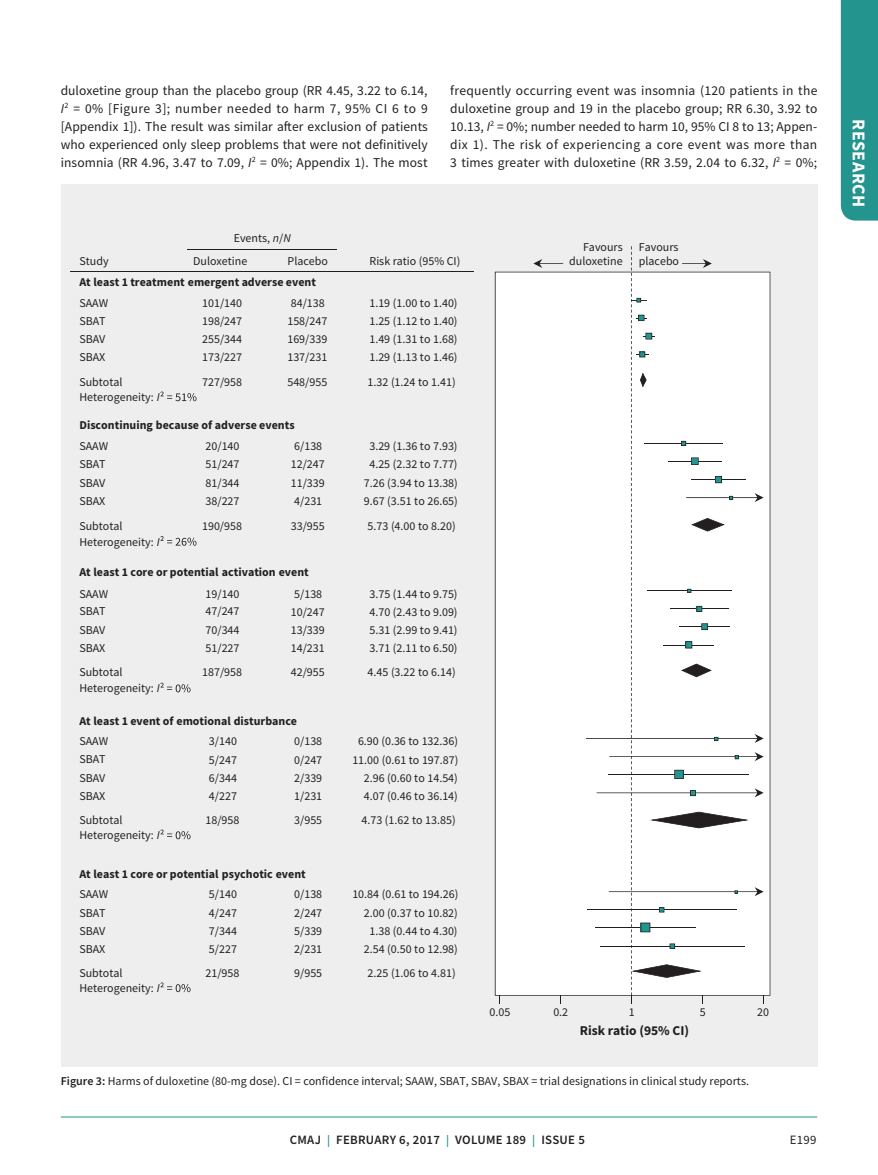
<style>
.page{position:relative;width:878px;height:1175px;background:#fff}
.page>*{position:absolute;margin:0;border:0;box-sizing:border-box;transform-origin:0 0}
.t1{font:700 18px "Source Sans Pro";letter-spacing:.025em;color:#fff}
.t2{font:13.5px/18px "Source Sans Pro";letter-spacing:.01em;color:#231f20;text-align:justify}
.t3{font:700 13.5px "Source Sans Pro";color:#231f20}
.t4{font:600 12.75px "Source Sans Pro";letter-spacing:.025em;color:#231f20}
.t5{font:12.75px "Source Sans Pro";color:#231f20}
.t6{font:12px/18.1px "Source Sans Pro";color:#231f20}
.t7{font:700 12px "Source Sans Pro";color:#231f20}
.s1{font-style:italic}
.s2{font-weight:600}
.s3{font-size:12px;color:#24948e}
</style>
<div class="page">
<div style="left:840px;top:0;width:38px;height:220px;background:#24948e"></div>
<hr style="left:61px;top:1116px;width:756px;height:1px;background:#24948e">
<div style="left:61px;top:184px;width:756px;height:882px;background:#eeeeef"></div>
<div style="left:495px;top:272px;width:275px;height:723px;background:#fff"></div>
<hr style="left:71px;top:272px;width:403px;height:1px;background:#231f20">
<svg style="left:160px;top:391px;width:36px;height:10px"></svg>
<svg style="left:160px;top:536px;width:36px;height:10px"></svg>
<svg style="left:160px;top:682px;width:30px;height:10px"></svg>
<svg style="left:160px;top:829px;width:30px;height:10px"></svg>
<svg style="left:160px;top:982px;width:30px;height:10px"></svg>
<svg style="left:533px;top:259px;width:30px;height:9px"></svg>
<svg style="left:586px;top:246px;width:177px;height:757px;background:#f5f5f5"></svg>
<hr style="left:187px;top:249px;width:150px;height:1px;background:#231f20">
<p class="t2" style="left:61px;top:81px;width:368px">duloxetine group than the placebo group (RR 4.45, 3.22 to 6.14, <span class="s1">I</span><sup>2</sup> = 0% [Figure 3]; number needed to harm 7, 95% CI 6 to 9 [Appendix 1]). The result was similar after exclusion of patients who experienced only sleep problems that were not definitively insomnia (RR 4.96, 3.47 to 7.09, <span class="s1">I</span><sup>2</sup> = 0%; Appendix 1). The most</p>
<p class="t2" style="left:450px;top:81px;width:368px">frequently occurring event was insomnia (120 patients in the duloxetine group and 19 in the placebo group; RR 6.30, 3.92 to 10.13, <span class="s1">I</span><sup>2</sup> = 0%; number needed to harm 10, 95% CI 8 to 13; Appen&shy;dix 1). The risk of experiencing a core event was more than 3 times greater with duloxetine (RR 3.59, 2.04 to 6.32, <span class="s1">I</span><sup>2</sup> = 0%;</p>
<p class="t6" style="left:234px;top:229px;width:59px">Events, <span class="s1">n</span>/<span class="s1">N</span></p>
<p class="t6" style="left:193px;top:252px;width:56px">Duloxetine</p>
<p class="t6" style="left:287px;top:252px;width:42px">Placebo</p>
<p class="t6" style="left:369px;top:252px;width:92px">Risk ratio (95% CI)</p>
<p class="t6" style="left:79px;top:252px;width:31px">Study</p>
<p class="t7" style="left:79px;top:277px;width:238px">At least 1 treatment emergent adverse event</p>
<p class="t6" style="left:79px;top:294px;width:30px">SAAW<br>SBAT<br>SBAV<br>SBAX</p>
<p class="t6" style="left:79px;top:374px;width:82px;line-height:15.3px">Subtotal<br>Heterogeneity: <span class="s1">I</span></p>
<p class="t7" style="left:79px;top:420px;width:217px">Discontinuing because of adverse events</p>
<p class="t6" style="left:79px;top:437px;width:30px">SAAW<br>SBAT<br>SBAV<br>SBAX</p>
<p class="t6" style="left:79px;top:519px;width:82px;line-height:15.1px">Subtotal<br>Heterogeneity: <span class="s1">I</span></p>
<p class="t7" style="left:79px;top:567px;width:231px">At least 1 core or potential activation event</p>
<p class="t6" style="left:79px;top:584px;width:30px">SAAW<br>SBAT<br>SBAV<br>SBAX</p>
<p class="t6" style="left:79px;top:664px;width:82px;line-height:16px">Subtotal<br>Heterogeneity: <span class="s1">I</span></p>
<p class="t7" style="left:79px;top:715px;width:219px">At least 1 event of emotional disturbance</p>
<p class="t6" style="left:79px;top:732px;width:30px">SAAW<br>SBAT<br>SBAV<br>SBAX</p>
<p class="t6" style="left:79px;top:812px;width:82px;line-height:15px">Subtotal<br>Heterogeneity: <span class="s1">I</span></p>
<p class="t7" style="left:79px;top:868px;width:228px">At least 1 core or potential psychotic event</p>
<p class="t6" style="left:79px;top:885px;width:30px">SAAW<br>SBAT<br>SBAV<br>SBAX</p>
<p class="t6" style="left:79px;top:965px;width:82px;line-height:15.1px">Subtotal<br>Heterogeneity: <span class="s1">I</span></p>
<p class="t6" style="left:369px;top:294px;width:90px;text-align:justify">1.19 (1.00 to 1.40)<br>1.25 (1.12 to 1.40)<br>1.49 (1.31 to 1.68)<br>1.29 (1.13 to 1.46)</p>
<p class="t6" style="left:367px;top:373px;width:90px">1.32 (1.24 to 1.41)</p>
<p class="t6" style="left:202px;top:294px;width:41px;text-align:justify">101/140<br>198/247<br>255/344<br>173/227</p>
<p class="t6" style="left:202px;top:373px;width:41px">727/958</p>
<p class="t6" style="left:287px;top:294px;width:41px">84/138<br>158/247<br>169/339<br>137/231</p>
<p class="t6" style="left:287px;top:373px;width:41px">548/955</p>
<p class="t6" style="left:364px;top:437px;width:96px;text-align:center">3.29 (1.36 to 7.93)<br>4.25 (2.32 to 7.77)<br>7.26 (3.94 to 13.38)<br>9.67 (3.51 to 26.65)</p>
<p class="t6" style="left:367px;top:517px;width:90px">5.73 (4.00 to 8.20)</p>
<p class="t6" style="left:205px;top:437px;width:35px;text-align:justify">20/140<br>51/247<br>81/344<br>38/227</p>
<p class="t6" style="left:291px;top:437px;width:35px">6/138<br>12/247<br>11/339<br>4/231</p>
<p class="t6" style="left:291px;top:517px;width:35px">33/955</p>
<p class="t6" style="left:202px;top:517px;width:41px">190/958</p>
<p class="t6" style="left:369px;top:584px;width:90px;text-align:justify">3.75 (1.44 to 9.75)<br>4.70 (2.43 to 9.09)<br>5.31 (2.99 to 9.41)<br>3.71 (2.11 to 6.50)</p>
<p class="t6" style="left:367px;top:663px;width:90px">4.45 (3.22 to 6.14)</p>
<p class="t6" style="left:205px;top:584px;width:35px;text-align:justify">19/140<br>47/247<br>70/344<br>51/227</p>
<p class="t6" style="left:202px;top:663px;width:41px">187/958</p>
<p class="t6" style="left:291px;top:584px;width:35px">5/138<br>10/247<br>13/339<br>14/231</p>
<p class="t6" style="left:291px;top:663px;width:35px">42/955</p>
<p class="t6" style="left:352px;top:732px;width:108px;text-align:right">6.90 (0.36 to 132.36)<br>11.00 (0.61 to 197.87)<br>2.96 (0.60 to 14.54)<br>4.07 (0.46 to 36.14)</p>
<p class="t6" style="left:361px;top:811px;width:96px">4.73 (1.62 to 13.85)</p>
<p class="t6" style="left:209px;top:732px;width:29px;text-align:justify">3/140<br>5/247<br>6/344<br>4/227</p>
<p class="t6" style="left:205px;top:811px;width:35px">18/958</p>
<p class="t6" style="left:294px;top:732px;width:29px;text-align:justify">0/138<br>0/247<br>2/339<br>1/231</p>
<p class="t6" style="left:294px;top:811px;width:29px">3/955</p>
<p class="t6" style="left:352px;top:885px;width:108px;text-align:right">10.84 (0.61 to 194.26)<br>2.00 (0.37 to 10.82)<br>1.38 (0.44 to 4.30)<br>2.54 (0.50 to 12.98)</p>
<p class="t6" style="left:367px;top:963px;width:90px">2.25 (1.06 to 4.81)</p>
<p class="t6" style="left:209px;top:885px;width:29px;text-align:justify">5/140<br>4/247<br>7/344<br>5/227</p>
<p class="t6" style="left:205px;top:963px;width:35px">21/958</p>
<p class="t6" style="left:294px;top:885px;width:29px;text-align:justify">0/138<br>2/247<br>5/339<br>2/231</p>
<p class="t6" style="left:294px;top:963px;width:29px">9/955</p>
<p class="t6" style="left:569px;top:239px;width:55px;line-height:14.4px;text-align:right">Favours duloxetine</p>
<p class="t6" style="left:638px;top:239px;width:42px;line-height:14.4px">Favours placebo</p>
<p class="t6" style="left:489px;top:1003px;width:22px">0.05</p>
<p class="t6" style="left:553px;top:1003px;width:16px">0.2</p>
<p class="t6" style="left:629px;top:1003px;width:7px">1</p>
<p class="t6" style="left:699px;top:1003px;width:7px">5</p>
<p class="t6" style="left:757px;top:1003px;width:13px">20</p>
<p class="t3" style="left:579px;top:1021px;width:111px">Risk ratio (95% CI)</p>
<p class="t6" style="left:61px;top:1072px;width:689px"><span class="s2">Figure 3:</span> Harms of duloxetine (80-mg dose). CI = confidence interval; SAAW, SBAT, SBAV, SBAX = trial designations in clinical study reports.</p>
<p class="t4" style="left:290px;top:1131px;width:296px">CMAJ <span class="s3">|</span> FEBRUARY 6, 2017 <span class="s3">|</span> VOLUME 189 <span class="s3">|</span> ISSUE 5</p>
<p class="t5" style="left:789px;top:1132px;width:28px">E199</p>
<h1 class="t1" style="left:871px;top:119px;width:89px;rotate:90deg">RESEARCH</h1>
</div>
